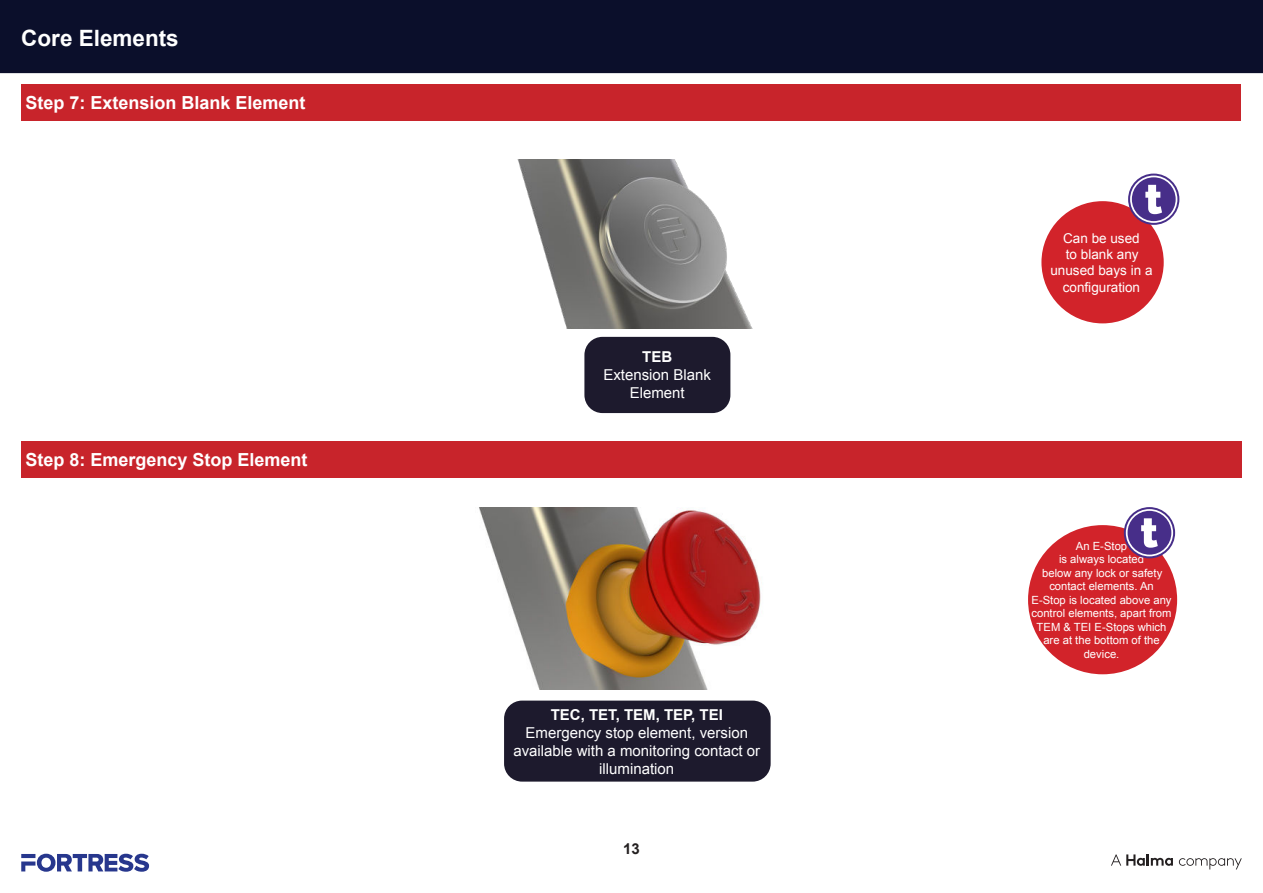
<style>
.page{position:relative;width:1263px;height:893px;background:#fff}
.page>*{position:absolute;margin:0;border:0;box-sizing:border-box;transform-origin:0 0}
.t1{font:700 22.5px "Arial";color:#fff}
.t2{font:700 18px "Arial";color:#fff}
.t3{font:15px/18px "Arial";color:#fff;text-align:center}
.t4{font:700 15px "Arial";color:#fff}
.t5{font:700 15px "Arial";color:#231f20}
.t6{font:13.5px/16.2px "Arial";color:#fff;text-align:center}
.t7{font:11.25px/13.5px "Arial";color:#fff;text-align:center}
</style>
<div class="page">
<div style="left:1028px;top:525px;width:149px;height:149px;background:#d2232a;border-radius:50%"></div>
<div style="left:1041px;top:201px;width:123px;height:122px;background:#d2232a;border-radius:50%"></div>
<svg style="left:1124px;top:507px;width:51px;height:51px"></svg>
<svg style="left:1126px;top:509px;width:47px;height:47px"></svg>
<div style="left:1127px;top:511px;width:44px;height:44px;background:#472e89;border-radius:50%"></div>
<svg style="left:1141px;top:518px;width:17px;height:30px"></svg>
<svg style="left:1128px;top:174px;width:51px;height:51px"></svg>
<svg style="left:1130px;top:176px;width:47px;height:47px"></svg>
<div style="left:1132px;top:177px;width:44px;height:44px;background:#472e89;border-radius:50%"></div>
<svg style="left:1145px;top:185px;width:17px;height:29px"></svg>
<img style="left:517px;top:159px;width:235px;height:169px">
<img style="left:479px;top:507px;width:282px;height:182px">
<div style="left:584px;top:337px;width:146px;height:76px;background:#1d1a2d;border-radius:18px"></div>
<div style="left:504px;top:701px;width:267px;height:81px;background:#1d1a2d;border-radius:18px"></div>
<div style="left:21px;top:441px;width:1220px;height:36px;background:#c8242b"></div>
<div style="left:21px;top:84px;width:1219px;height:36px;background:#c8242b"></div>
<div style="left:0;top:0;width:1263px;height:73px;background:#0b0f2b"></div>
<svg style="left:21px;top:854px;width:128px;height:18px"></svg>
<svg style="left:1111px;top:854px;width:131px;height:15px"></svg>
<h1 class="t1" style="left:21px;top:23px;width:159px">Core Elements</h1>
<h2 class="t2" style="left:26px;top:90px;width:282px">Step 7: Extension Blank Element</h2>
<h2 class="t2" style="left:26px;top:448px;width:284px">Step 8: Emergency Stop Element</h2>
<h3 class="t4" style="left:642px;top:347px;width:31px">TEB</h3>
<h3 class="t3" style="left:603px;top:366px;width:109px">Extension Blank<br>Element</h3>
<h3 class="t4" style="left:551px;top:704px;width:174px">TEC, TET, TEM, TEP, TEI</h3>
<h3 class="t3" style="left:513px;top:723px;width:248px">Emergency stop element, version available with a monitoring contact or illumination</h3>
<h3 class="t5" style="left:623px;top:839px;width:18px">13</h3>
<p class="t6" style="left:1050px;top:230px;width:104px">Can be used<br>to blank any unused bays in a configuration</p>
<p class="t7" style="left:1031px;top:539px;width:142px">An E-Stop<br>is always located<br>below any lock or safety contact elements. An<br>E-Stop is located above any control elements, apart from<br>TEM &amp; TEI E-Stops which are at the bottom of the device.</p>
</div>
